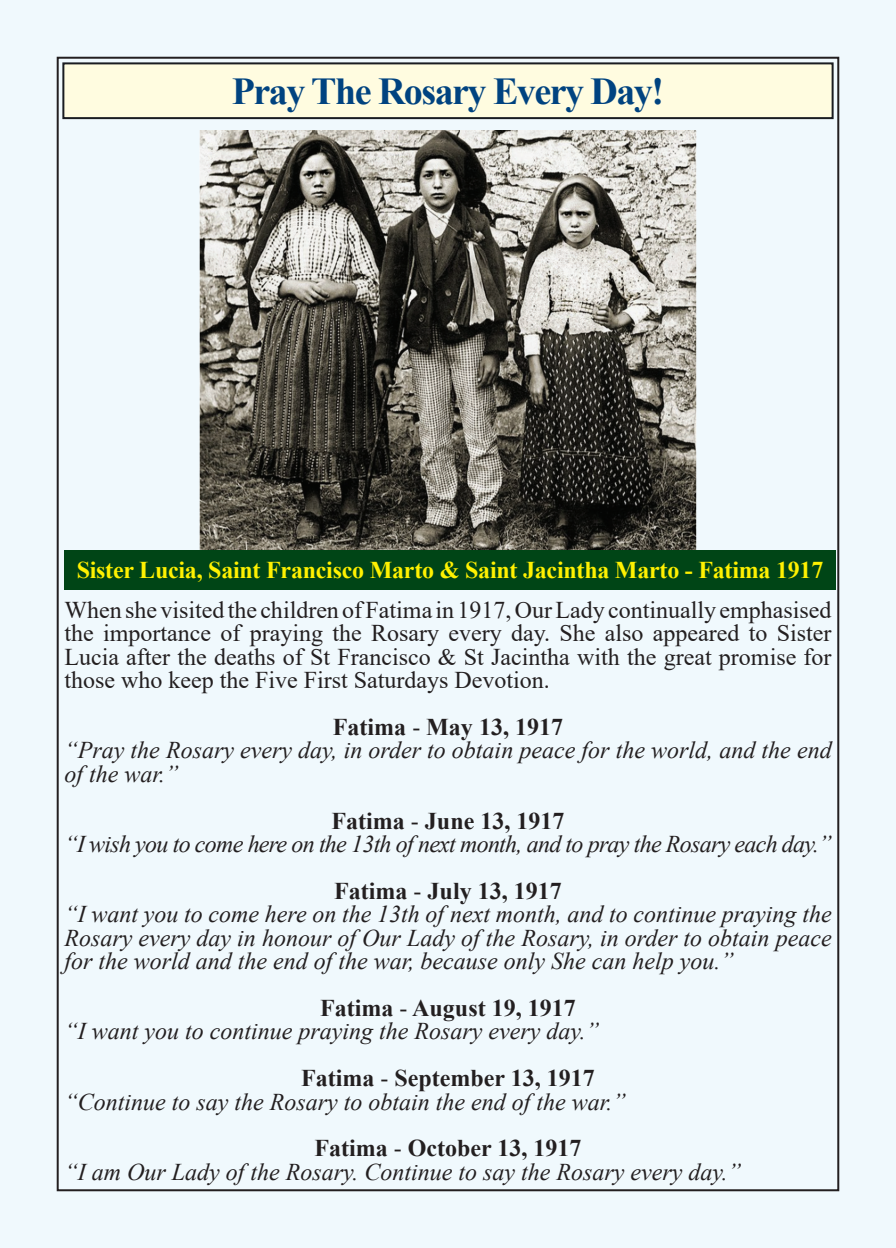
<style>
.page{position:relative;width:896px;height:1248px;background:#fff}
.page>*{position:absolute;margin:0;border:0;box-sizing:border-box;transform-origin:0 0}
.t1{font:700 38px "Times New Roman";letter-spacing:-.04em;color:#004380}
.t2{font:italic 24px/23.4px "Times New Roman";color:#231f20}
.t3{font:24px/23.4px "Times New Roman";color:#231f20;text-align:justify}
.t4{font:italic 24px/23.4px "Times New Roman";letter-spacing:-.03em;color:#231f20;text-align:center}
.t5{font:700 24px "Times New Roman";letter-spacing:-.01em;color:#fff101}
.s1{font-weight:700;font-style:normal}
.s2{font-style:normal}
</style>
<div class="page">
<div style="left:0;top:0;width:896px;height:1247px;background:#f0f9fd"></div>
<div style="left:63px;top:63px;width:769px;height:55px;background:#fffce0"></div>
<div style="left:62px;top:62px;width:771px;height:57px;border:2px solid #1a1c21"></div>
<img style="left:199px;top:130px;width:498px;height:420px">
<div style="left:64px;top:550px;width:771px;height:40px;background:#004516"></div>
<h1 class="t1" style="left:232px;top:63px;width:434px">Pray The Rosary Every Day!</h1>
<p class="t5" style="left:77px;top:553px;width:748px">Sister Lucia, Saint Francisco Marto &amp; Saint Jacintha Marto - Fatima 1917</p>
<p class="t3" style="left:64px;top:597px;width:769px">When she visited the children of Fatima in 1917, Our Lady continually emphasised the importance of praying the Rosary every day. She also appeared to Sister Lucia after the deaths of St Francisco &amp; St Jacintha with the great promise for those who keep the Five First Saturdays Devotion.</p>
<p class="t2" style="left:64px;top:714px;width:769px;text-indent:269px"><span class="s1">Fatima</span> <span class="s2">-</span> <span class="s1">May 13, 1917<br></span>“Pray the Rosary every day, in order to obtain peace for the world, and the end of the war.”</p>
<p class="t4" style="left:64px;top:808px;width:769px"><span class="s1">Fatima</span> <span class="s2">-</span> <span class="s1">June 13, 1917<br></span>“I wish you to come here on the 13th of next month, and to pray the Rosary each day.”</p>
<p class="t2" style="left:64px;top:878px;width:769px;text-indent:270px"><span class="s1">Fatima</span> <span class="s2">-</span> <span class="s1">July 13, 1917<br></span>“I want you to come here on the 13th of next month, and to continue praying the Rosary every day in honour of Our Lady of the Rosary, in order to obtain peace for the world and the end of the war, because only She can help you.”</p>
<p class="t2" style="left:64px;top:995px;width:536px;text-indent:256px"><span class="s1">Fatima</span> <span class="s2">-</span> <span class="s1">August 19, 1917 </span>“I want you to continue praying the Rosary every day.”</p>
<p class="t2" style="left:64px;top:1065px;width:563px;text-indent:237px"><span class="s1">Fatima</span> <span class="s2">-</span> <span class="s1">September 13, 1917 </span>“Continue to say the Rosary to obtain the end of the war.”</p>
<p class="t2" style="left:64px;top:1135px;width:678px;text-indent:250px"><span class="s1">Fatima</span> <span class="s2">-</span> <span class="s1">October 13, 1917<br></span>“I am Our Lady of the Rosary. Continue to say the Rosary every day.”</p>
</div>
